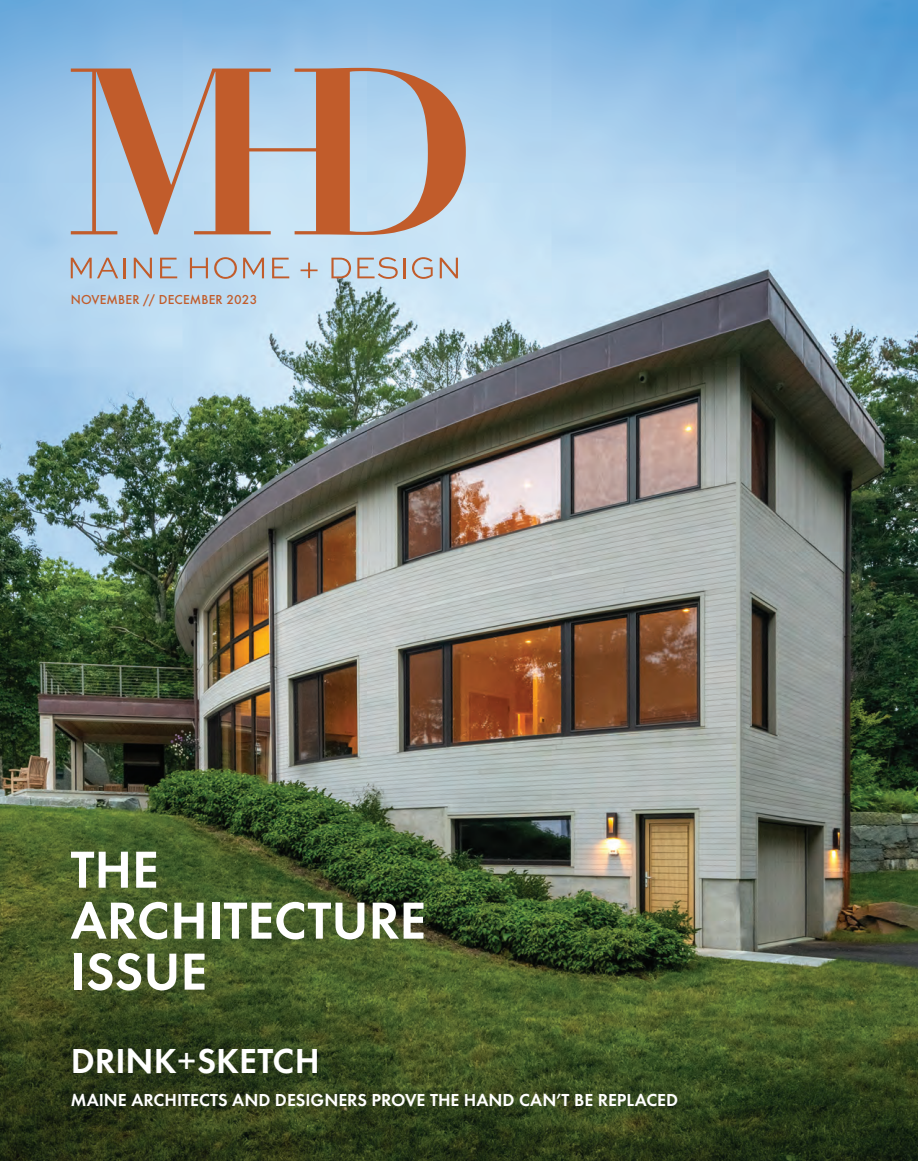
<style>
.page{position:relative;width:918px;height:1161px;background:#fff}
.page>*{position:absolute;margin:0;border:0;box-sizing:border-box;transform-origin:0 0}
.t1{font:54px/51px "Futura Dem";color:#fff}
.t2{font:36px "Futura Dem";color:#fff}
.t3{font:18px "Futura Dem";color:#fff}
.t4{font:500 13.5px "Futura";letter-spacing:.01em;color:#c15c2b}
</style>
<div class="page">
<img style="left:0;top:0;width:918px;height:1161px">
<svg style="left:71px;top:258px;width:47px;height:20px"></svg>
<hr style="left:124px;top:258px;width:2px;height:20px;background:#c15c2b">
<svg style="left:134px;top:258px;width:18px;height:20px"></svg>
<svg style="left:160px;top:258px;width:17px;height:20px"></svg>
<svg style="left:190px;top:258px;width:18px;height:20px"></svg>
<svg style="left:214px;top:257px;width:23px;height:22px"></svg>
<svg style="left:243px;top:258px;width:21px;height:20px"></svg>
<svg style="left:272px;top:258px;width:17px;height:20px"></svg>
<svg style="left:301px;top:263px;width:17px;height:15px"></svg>
<svg style="left:331px;top:258px;width:20px;height:20px"></svg>
<svg style="left:357px;top:257px;width:41px;height:22px"></svg>
<hr style="left:404px;top:258px;width:2px;height:20px;background:#c15c2b">
<svg style="left:412px;top:257px;width:21px;height:22px"></svg>
<svg style="left:440px;top:258px;width:18px;height:20px"></svg>
<svg style="left:71px;top:68px;width:395px;height:167px;background:#b8abaa"></svg>
<p class="t4" style="left:71px;top:292px;width:188px">NOVEMBER // DECEMBER 2023</p>
<h1 class="t1" style="left:71px;top:844px;width:357px">THE<br>ARCHITECTURE<br>ISSUE</h1>
<h2 class="t2" style="left:71px;top:1039px;width:251px">DRINK+SKETCH</h2>
<p class="t3" style="left:71px;top:1089px;width:609px">MAINE ARCHITECTS AND DESIGNERS PROVE THE HAND CAN’T BE REPLACED</p>
</div>
